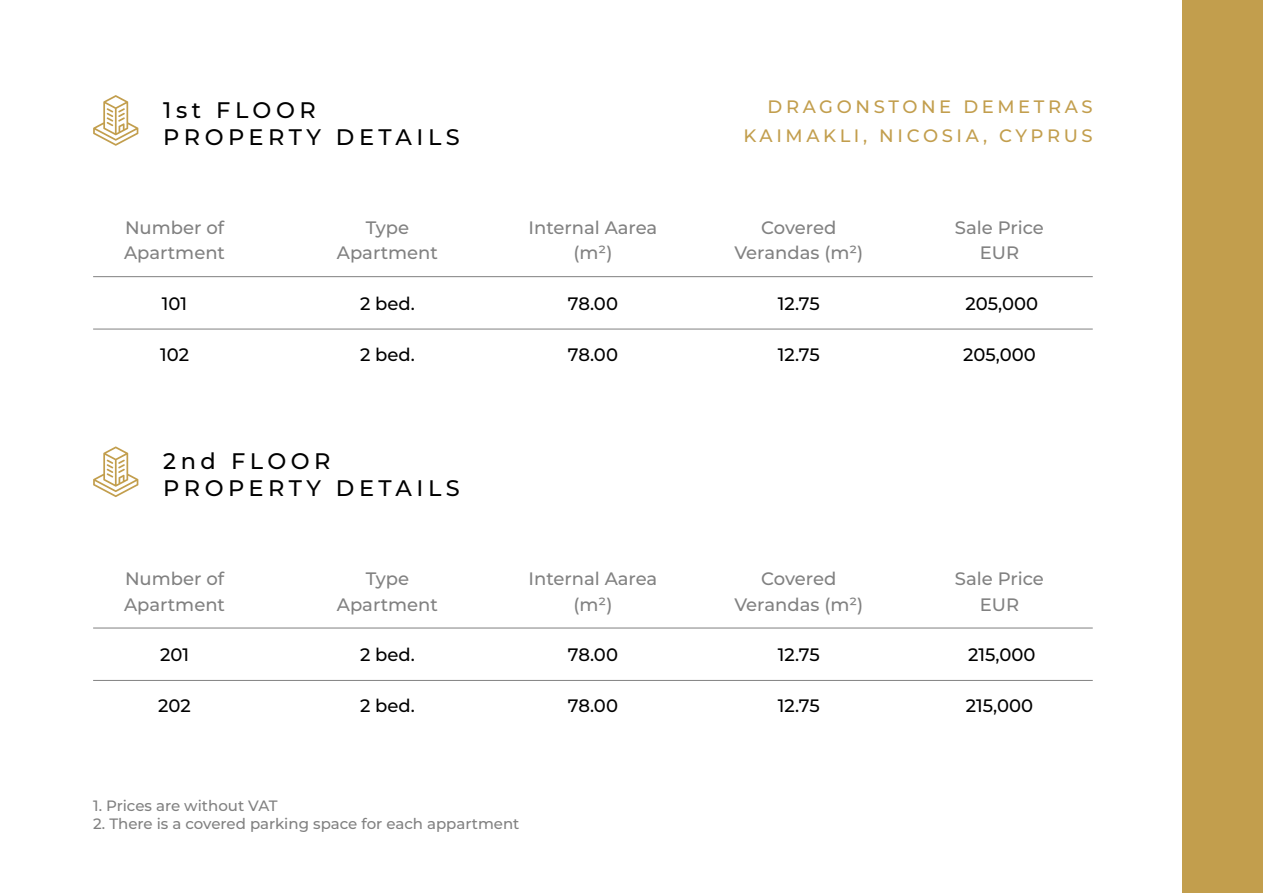
<style>
.page{position:relative;width:1263px;height:893px;background:#fff}
.page>*{position:absolute;margin:0;border:0;box-sizing:border-box;transform-origin:0 0}
.t1{font:500 22.5px/27px "Montserrat";letter-spacing:.2em;color:#000}
.t2{font:500 18px/25.5px "Montserrat";color:#818181;text-align:center}
.t3{font:500 18px "Montserrat";color:#000}
.t4{font:500 18px/28.5px "Montserrat";letter-spacing:.2em;color:#c29e4d;text-align:right}
.t5{font:500 15px "Montserrat";color:#818181}
</style>
<div class="page">
<svg style="left:93px;top:95px;width:45px;height:51px"></svg>
<svg style="left:93px;top:446px;width:45px;height:51px"></svg>
<hr style="left:93px;top:276px;width:1000px;height:1px;background:#818181">
<hr style="left:93px;top:628px;width:1000px;height:1px;background:#818181">
<hr style="left:93px;top:329px;width:1000px;height:1px;background:#818181">
<hr style="left:93px;top:680px;width:1000px;height:1px;background:#818181">
<div style="left:1182px;top:0;width:81px;height:893px;background:#c29e4d"></div>
<p class="t1" style="left:163px;top:98px;width:298px">1st FLOOR<br>PROPERTY DETAILS</p>
<p class="t2" style="left:124px;top:216px;width:103px;text-align:left">Number of<br>Apartment</p>
<p class="t3" style="left:162px;top:296px;width:27px">101</p>
<p class="t3" style="left:160px;top:347px;width:30px">102</p>
<p class="t2" style="left:337px;top:216px;width:103px">Type<br>Apartment</p>
<p class="t3" style="left:360px;top:296px;width:56px">2 bed.</p>
<p class="t3" style="left:360px;top:347px;width:56px">2 bed.</p>
<p class="t2" style="left:529px;top:216px;width:130px">Internal Aarea (m²)</p>
<p class="t3" style="left:568px;top:296px;width:52px">78.00</p>
<p class="t3" style="left:568px;top:347px;width:52px">78.00</p>
<p class="t1" style="left:163px;top:449px;width:298px">2nd FLOOR<br>PROPERTY DETAILS</p>
<p class="t2" style="left:124px;top:567px;width:103px;text-align:left">Number of<br>Apartment</p>
<p class="t3" style="left:160px;top:647px;width:30px">201</p>
<p class="t3" style="left:158px;top:698px;width:34px">202</p>
<p class="t2" style="left:337px;top:567px;width:103px">Type<br>Apartment</p>
<p class="t3" style="left:360px;top:647px;width:56px">2 bed.</p>
<p class="t3" style="left:360px;top:698px;width:56px">2 bed.</p>
<p class="t2" style="left:529px;top:567px;width:130px">Internal Aarea (m²)</p>
<p class="t3" style="left:568px;top:647px;width:52px">78.00</p>
<p class="t3" style="left:568px;top:698px;width:52px">78.00</p>
<p class="t5" style="left:93px;top:799px;width:186px">1. Prices are without VAT</p>
<p class="t5" style="left:93px;top:817px;width:428px">2. There is a covered parking space for each appartment</p>
<p class="t4" style="left:743px;top:94px;width:351px">DRAGONSTONE DEMETRAS<br>KAIMAKLI, NICOSIA, CYPRUS</p>
<p class="t2" style="left:734px;top:216px;width:130px">Covered<br>Verandas (m²)</p>
<p class="t3" style="left:778px;top:296px;width:43px">12.75</p>
<p class="t3" style="left:778px;top:347px;width:43px">12.75</p>
<p class="t2" style="left:734px;top:567px;width:130px">Covered<br>Verandas (m²)</p>
<p class="t3" style="left:778px;top:647px;width:43px">12.75</p>
<p class="t3" style="left:778px;top:698px;width:43px">12.75</p>
<p class="t2" style="left:955px;top:216px;width:90px">Sale Price<br>EUR</p>
<p class="t3" style="left:965px;top:296px;width:74px">205,000</p>
<p class="t3" style="left:963px;top:347px;width:74px">205,000</p>
<p class="t2" style="left:955px;top:567px;width:90px">Sale Price<br>EUR</p>
<p class="t3" style="left:968px;top:647px;width:69px">215,000</p>
<p class="t3" style="left:966px;top:698px;width:69px">215,000</p>
</div>
